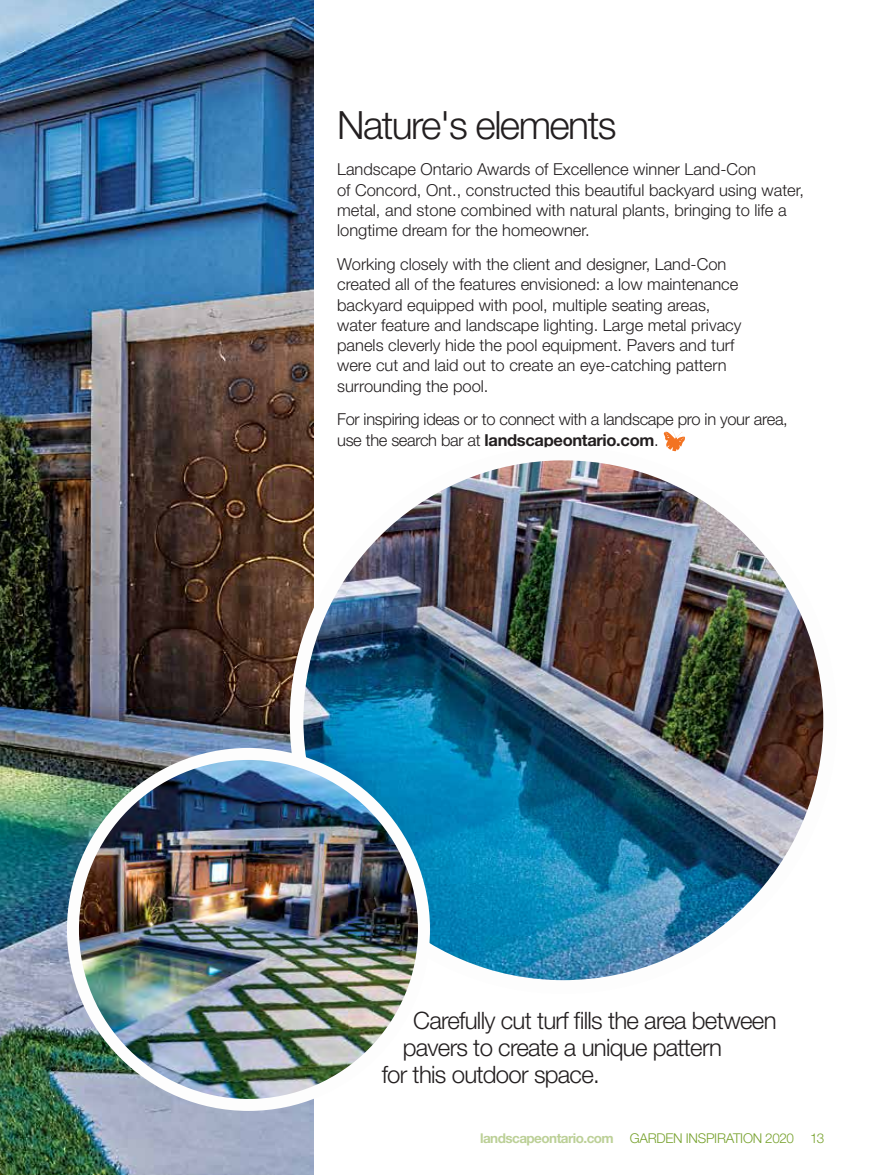
<style>
.page{position:relative;width:878px;height:1175px;background:#fff}
.page>*{position:absolute;margin:0;border:0;box-sizing:border-box;transform-origin:0 0}
.t1{font:300 39px "Helvetica Neue LT";letter-spacing:-.04em;color:#231f20}
.t2{font:300 24px "Helvetica Neue LT";letter-spacing:-.03em;color:#231f20}
.t3{font:300 16.5px/20.2px "Helvetica Neue LT";color:#231f20}
.t4{font:300 16.5px "Helvetica Neue LT";letter-spacing:-.02em;color:#231f20}
.t5{font:700 16.5px "Helvetica Neue";letter-spacing:-.02em;color:#231f20}
.t6{font:300 13.5px "Helvetica Neue LT";letter-spacing:-.02em;color:#78a22f}
.s1{font-family:"Helvetica Neue LT";font-weight:300}
.s2{font-family:"Helvetica Neue";font-weight:700;color:#bcd097}
</style>
<div class="page">
<img style="left:0;top:0;width:313px;height:1174px">
<svg style="left:663px;top:431px;width:22px;height:20px"></svg>
<img style="left:296px;top:453px;width:534px;height:534px;border-radius:267px">
<div style="left:290px;top:446px;width:547px;height:547px;border:14px solid #fdfdfd;border-radius:50%"></div>
<img style="left:73px;top:754px;width:351px;height:350px;border-radius:175px">
<div style="left:67px;top:748px;width:363px;height:362px;border:12px solid #fdfdfd;border-radius:50%"></div>
<h1 class="t1" style="left:337px;top:101px;width:281px">Nature's elements</h1>
<p class="t3" style="left:337px;top:159px;width:468px">Landscape Ontario Awards of Excellence winner Land-Con<br>of Concord, Ont., constructed this beautiful backyard using water, metal, and stone combined with natural plants, bringing to life a longtime dream for the homeowner.</p>
<p class="t3" style="left:337px;top:254px;width:406px">Working closely with the client and designer, Land-Con created all of the features envisioned: a low maintenance backyard equipped with pool, multiple seating areas, water feature and landscape lighting. Large metal privacy panels cleverly hide the pool equipment. Pavers and turf were cut and laid out to create an eye-catching pattern surrounding the pool.</p>
<p class="t4" style="left:337px;top:409px;width:452px">For inspiring ideas or to connect with a landscape pro in your area,</p>
<p class="t5" style="left:337px;top:429px;width:323px"><span class="s1">use the search bar at</span> landscapeontario.com<span class="s1">.</span></p>
<h2 class="t2" style="left:413px;top:1006px;width:365px">Carefully cut turf fills the area between</h2>
<h2 class="t2" style="left:402px;top:1033px;width:321px">pavers to create a unique pattern</h2>
<h2 class="t2" style="left:381px;top:1060px;width:219px">for this outdoor space.</h2>
<p class="t6" style="left:480px;top:1129px;width:346px"><span class="s2">landscapeontario.com</span> GARDEN INSPIRATION 2020 13</p>
</div>
